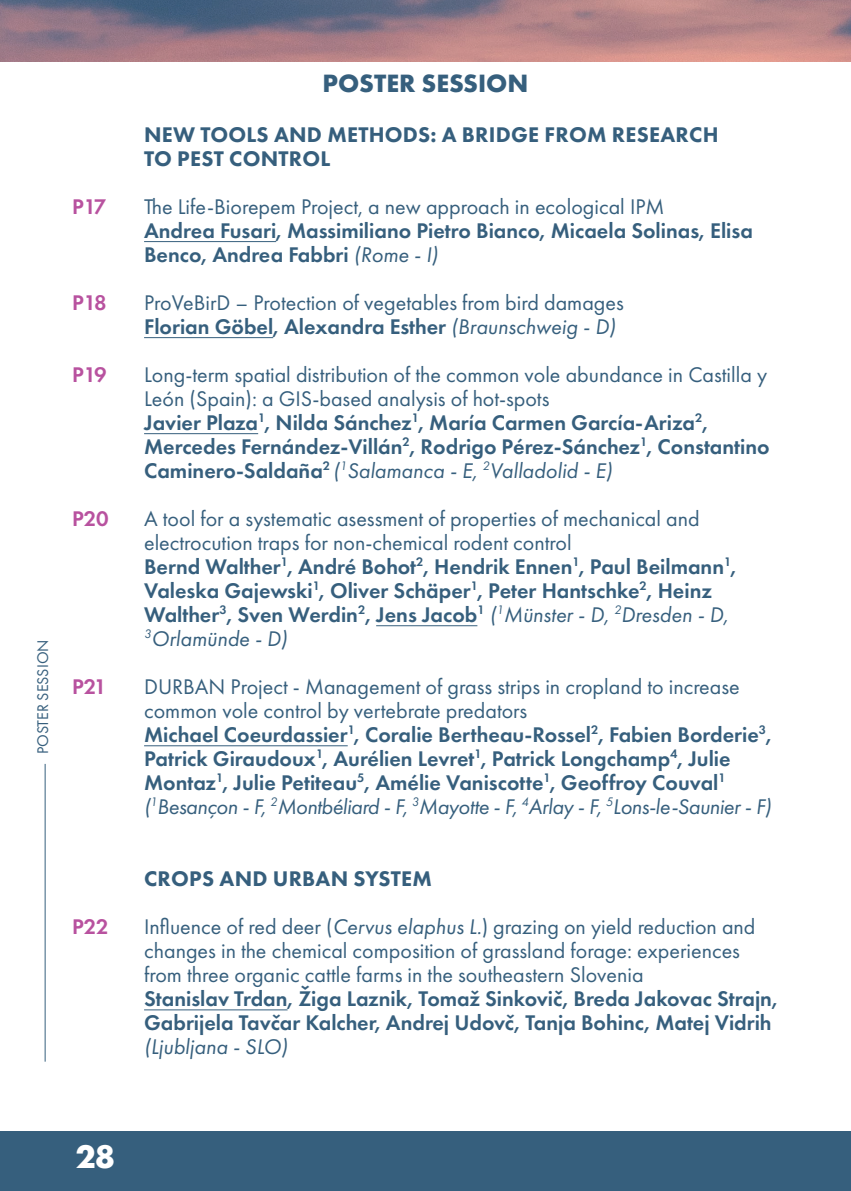
<style>
.page{position:relative;width:851px;height:1191px;background:#fff}
.page>*{position:absolute;margin:0;border:0;box-sizing:border-box;transform-origin:0 0}
.t1{font:700 34px "Futura PT";color:#fff}
.t2{font:700 26px "Futura PT";color:#365f7d}
.t3{font:600 22px/24px "Futura PT";color:#365f7d}
.t4{font:22px/24px "Futura PT";color:#365f7d}
.t5{font:800 22px/24px "Futura PT";letter-spacing:.01em;color:#365f7d}
.t6{font:600 22px "Futura PT";color:#b8529f}
.t7{font:italic 22px "Futura PT";color:#365f7d}
.t8{font:16px "Futura PT";color:#365f7d}
.s1{font-weight:400;font-style:italic}
.s2{font-weight:600}
.s3{font-style:italic}
.s4{font-weight:400}
</style>
<div class="page">
<img style="left:0;top:0;width:850px;height:62px">
<div style="left:0;top:1131px;width:850px;height:60px;background:#365f7d"></div>
<hr style="left:144px;top:241px;width:132px;height:1px;background:#365f7d">
<hr style="left:144px;top:337px;width:129px;height:1px;background:#365f7d">
<hr style="left:144px;top:433px;width:114px;height:1px;background:#365f7d">
<hr style="left:376px;top:625px;width:101px;height:1px;background:#365f7d">
<hr style="left:144px;top:745px;width:203px;height:1px;background:#365f7d">
<hr style="left:144px;top:1009px;width:143px;height:1px;background:#365f7d">
<hr style="left:45px;top:764px;width:1px;height:297px;background:#365f7d">
<p class="t8" style="left:33px;top:754px;width:116px;rotate:-90deg">POSTER SESSION</p>
<p class="t2" style="left:322px;top:66px;width:207px">POSTER SESSION</p>
<p class="t5" style="left:144px;top:122px;width:576px">NEW TOOLS AND METHODS: A BRIDGE FROM RESEARCH<br>TO PEST CONTROL</p>
<p class="t6" style="left:72px;top:192px;width:36px">P17</p>
<p class="t4" style="left:144px;top:194px;width:522px">The Life-Biorepem Project, a new approach in ecological IPM</p>
<p class="t3" style="left:144px;top:218px;width:610px">Andrea Fusari, Massimiliano Pietro Bianco, Micaela Solinas, Elisa<br>Benco, Andrea Fabbri <span class="s1">(Rome - I)</span></p>
<p class="t6" style="left:72px;top:288px;width:36px">P18</p>
<p class="t4" style="left:144px;top:290px;width:481px">ProVeBirD – Protection of vegetables from bird damages<br><span class="s2">Florian Göbel, Alexandra Esther</span> <span class="s3">(Braunschweig - D)</span></p>
<p class="t6" style="left:72px;top:360px;width:36px">P19</p>
<p class="t3" style="left:144px;top:362px;width:627px"><span class="s4">Long-term spatial distribution of the common vole abundance in Castilla y León (Spain): a GIS-based analysis of hot-spots<br></span>Javier Plaza<sup>1</sup>, Nilda Sánchez<sup>1</sup>, María Carmen García-Ariza<sup>2</sup>, Mercedes Fernández-Villán<sup>2</sup>, Rodrigo Pérez-Sánchez<sup>1</sup>, Constantino Caminero-Saldaña<sup>2</sup> <span class="s1">(</span><sup>1</sup><span class="s1">Salamanca - E,</span> <sup>2</sup><span class="s1">Valladolid - E)</span></p>
<p class="t6" style="left:72px;top:504px;width:38px">P20</p>
<p class="t3" style="left:144px;top:506px;width:593px"><span class="s4">A tool for a systematic asessment of properties of mechanical and electrocution traps for non-chemical rodent control<br></span>Bernd Walther<sup>1</sup>, André Bohot<sup>2</sup>, Hendrik Ennen<sup>1</sup>, Paul Beilmann<sup>1</sup>, Valeska Gajewski<sup>1</sup>, Oliver Schäper<sup>1</sup>, Peter Hantschke<sup>2</sup>, Heinz Walther<sup>3</sup>, Sven Werdin<sup>2</sup>, Jens Jacob<sup>1</sup> <span class="s1">(</span><sup>1</sup><span class="s1">Münster - D,</span> <sup>2</sup><span class="s1">Dresden - D, </span><sup>3</sup><span class="s1">Orlamünde - D)</span></p>
<p class="t6" style="left:72px;top:672px;width:36px">P21</p>
<p class="t3" style="left:144px;top:674px;width:629px"><span class="s4">DURBAN Project - Management of grass strips in cropland to increase common vole control by vertebrate predators<br></span>Michael Coeurdassier<sup>1</sup>, Coralie Bertheau-Rossel<sup>2</sup>, Fabien Borderie<sup>3</sup>, Patrick Giraudoux<sup>1</sup>, Aurélien Levret<sup>1</sup>, Patrick Longchamp<sup>4</sup>, Julie Montaz<sup>1</sup>, Julie Petiteau<sup>5</sup>, Amélie Vaniscotte<sup>1</sup>, Geoffroy Couval<sup>1 </sup><span class="s1">(</span><sup>1</sup><span class="s1">Besançon - F,</span> <sup>2</sup><span class="s1">Montbéliard - F,</span> <sup>3</sup><span class="s1">Mayotte - F,</span> <sup>4</sup><span class="s1">Arlay - F,</span> <sup>5</sup><span class="s1">Lons-le-Saunier - F)</span></p>
<p class="t5" style="left:144px;top:866px;width:289px">CROPS AND URBAN SYSTEM</p>
<p class="t6" style="left:72px;top:912px;width:38px">P22</p>
<p class="t4" style="left:144px;top:914px;width:612px">Influence of red deer (<span class="s3">Cervus elaphus L.</span>) grazing on yield reduction and changes in the chemical composition of grassland forage: experiences from three organic cattle farms in the southeastern Slovenia</p>
<p class="t3" style="left:144px;top:986px;width:635px">Stanislav Trdan, Žiga Laznik, Tomaž Sinkovič, Breda Jakovac Strajn,<br>Gabrijela Tavčar Kalcher, Andrej Udovč, Tanja Bohinc, Matej Vidrih</p>
<p class="t7" style="left:144px;top:1033px;width:145px">(Ljubljana - SLO)</p>
<h1 class="t1" style="left:76px;top:1134px;width:41px">28</h1>
</div>
